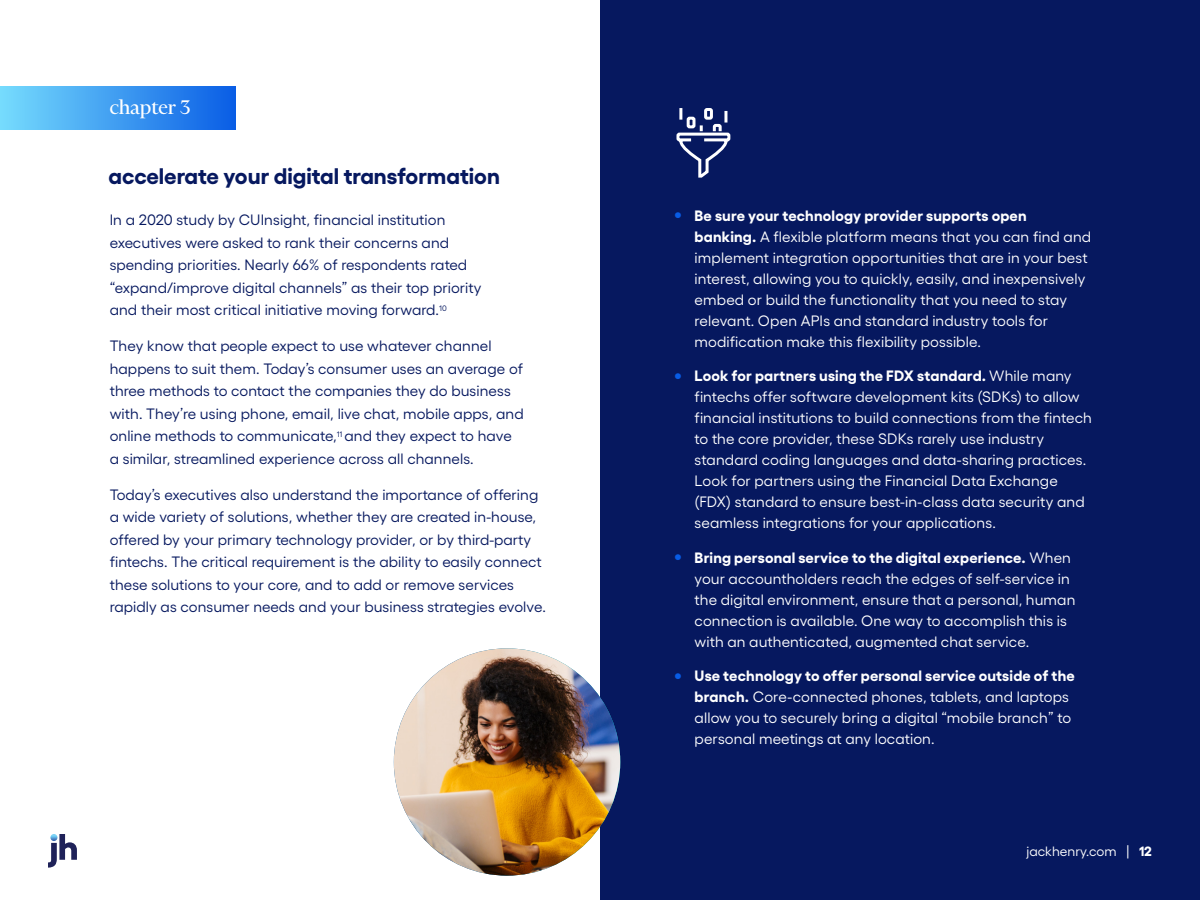
<style>
.page{position:relative;width:1200px;height:900px;background:#fff}
.page>*{position:absolute;margin:0;border:0;box-sizing:border-box;transform-origin:0 0}
.t1{font:700 22.5px "Gellix";color:#06185f}
.chapter_title{font:22.5px "Financier Display";color:#fff;scale:1.04 1}
.t2{font:15px/21px "Gellix";letter-spacing:.01em;color:#fff}
.Body_Text{font:15px/22.5px "Gellix";letter-spacing:.005em;color:#06185f}
.t3{font:13.5px "Gellix";color:#fff}
.s1{font-weight:800;font-size:19.5px;color:#085ce5}
.s2{font-weight:700}
</style>
<div class="page">
<div style="left:600px;top:0;width:600px;height:900px;background:#06185f"></div>
<svg style="left:48px;top:834px;width:29px;height:34px"></svg>
<div style="left:0;top:87px;width:236px;height:42px;background:linear-gradient(to right,#76dcfd,#095de5)"></div>
<svg style="left:676px;top:108px;width:55px;height:70px"></svg>
<img style="left:394px;top:648px;width:226px;height:228px">
<p class="chapter_title" style="left:110px;top:96px;width:79px">chapter 3</p>
<p class="t1" style="left:109px;top:158px;width:393px">accelerate your digital transformation</p>
<p class="Body_Text" style="left:110px;top:207px;width:373px">In a 2020 study by CUInsight, financial institution executives were asked to rank their concerns and spending priorities. Nearly 66% of respondents rated “expand/improve digital channels” as their top priority and their most critical initiative moving forward.<sup>10</sup></p>
<p class="Body_Text" style="left:110px;top:333px;width:416px">They know that people expect to use whatever channel happens to suit them. Today’s consumer uses an average of three methods to contact the companies they do business with. They’re using phone, email, live chat, mobile apps, and online methods to communicate,<sup>11</sup> and they expect to have a similar, streamlined experience across all channels.</p>
<p class="Body_Text" style="left:110px;top:482px;width:438px">Today’s executives also understand the importance of offering a wide variety of solutions, whether they are created in-house, offered by your primary technology provider, or by third-party fintechs. The critical requirement is the ability to easily connect these solutions to your core, and to add or remove services rapidly as consumer needs and your business strategies evolve.</p>
<p class="t2" style="left:695px;top:203px;width:398px;text-indent:-20px"><span class="s1">•</span> <span class="s2">Be sure your technology provider supports open banking.</span> A flexible platform means that you can find and implement integration opportunities that are in your best interest, allowing you to quickly, easily, and inexpensively embed or build the functionality that you need to stay relevant. Open APIs and standard industry tools for modification make this flexibility possible.</p>
<p class="t2" style="left:695px;top:364px;width:399px;text-indent:-20px"><span class="s1">•</span> <span class="s2">Look for partners using the FDX standard.</span> While many fintechs offer software development kits (SDKs) to allow financial institutions to build connections from the fintech to the core provider, these SDKs rarely use industry standard coding languages and data-sharing practices.<br>Look for partners using the Financial Data Exchange (FDX) standard to ensure best-in-class data security and seamless integrations for your applications.</p>
<p class="t2" style="left:695px;top:545px;width:382px;text-indent:-20px"><span class="s1">•</span> <span class="s2">Bring personal service to the digital experience.</span> When your accountholders reach the edges of self-service in the digital environment, ensure that a personal, human connection is available. One way to accomplish this is with an authenticated, augmented chat service.</p>
<p class="t2" style="left:695px;top:664px;width:382px;text-indent:-20px"><span class="s1">•</span> <span class="s2">Use technology to offer personal service outside of the branch.</span> Core-connected phones, tablets, and laptops allow you to securely bring a digital “mobile branch” to personal meetings at any location.</p>
<p class="t3" style="left:1027px;top:841px;width:127px">jackhenry.com | <span class="s2">12</span></p>
</div>
